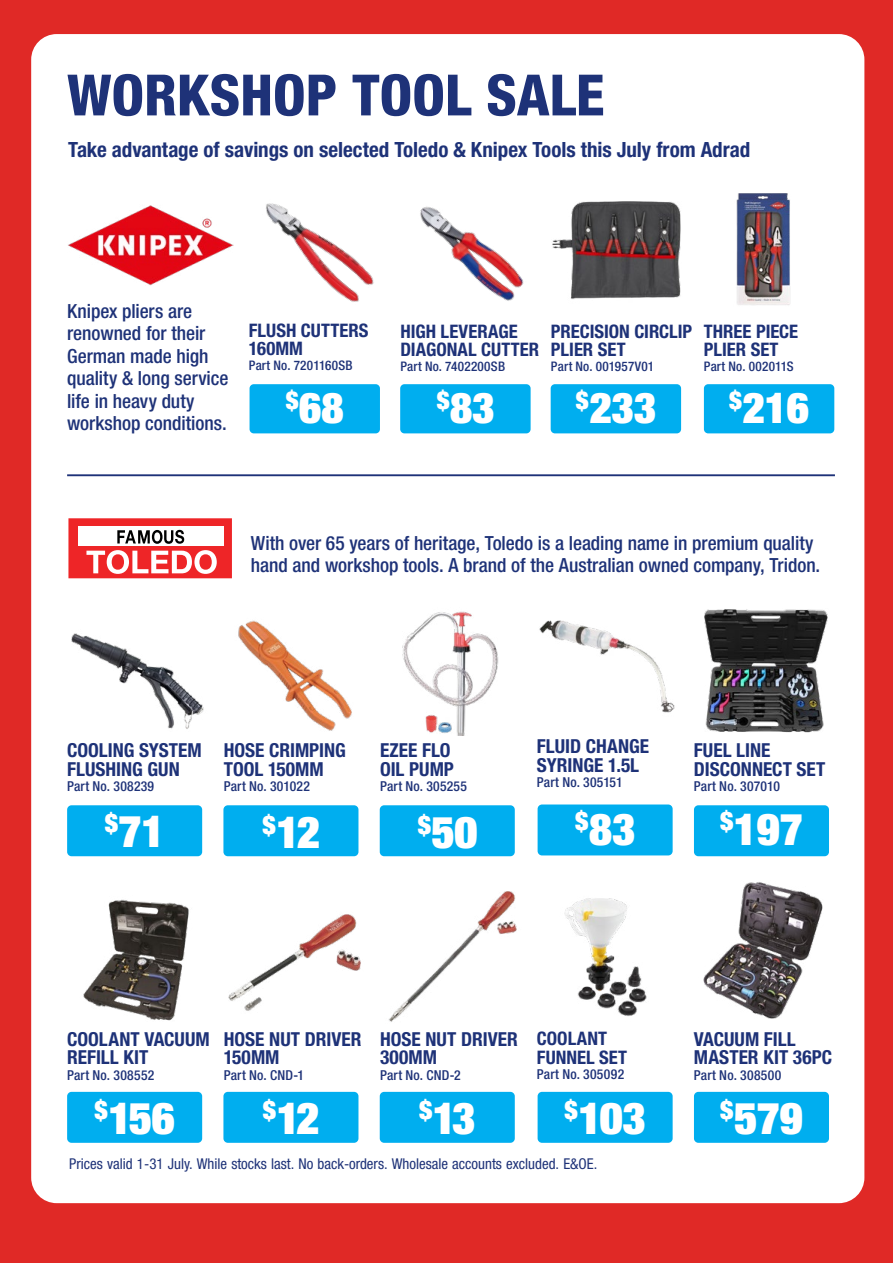
<style>
.page{position:relative;width:893px;height:1263px;background:#e02926}
.page>*{position:absolute;margin:0;border:0;box-sizing:border-box;transform-origin:0 0}
.t1{font:57px "Helvetica Neue LT 87 Hv Cn";color:#1e3278}
.t2{font:44.1px "Helvetica Neue LT 107 X Blk Cn";color:#fff}
.t3{font:42.6px "Helvetica Neue LT 107 X Blk Cn";color:#fff}
.t4{font:21px "Helvetica Neue LT 77 Bd Cn";color:#1e3278}
.t5{font:19.5px/22.5px "Helvetica Neue LT 67 Md Cn";letter-spacing:-.005em;color:#1e3278}
.t6{font:19.35px/18.6px "Helvetica Neue LT 77 Bd Cn";color:#1e3278}
.t7{font:18.6px/18px "Helvetica Neue LT 77 Bd Cn";color:#1e3278}
.t8{font:14.85px "Helvetica Neue LT 57 Cn";color:#1e3278}
.t9{font:13.65px "Helvetica Neue LT 67 Md Cn";letter-spacing:.015em;color:#1e3278}
.t10{font:13.2px "Helvetica Neue LT 67 Md Cn";letter-spacing:.015em;color:#1e3278}
</style>
<div class="page">
<div style="left:31px;top:34px;width:833px;height:1169px;background:#fff;border-radius:26px"></div>
<svg style="left:68px;top:518px;width:164px;height:61px"></svg>
<img style="left:68px;top:205px;width:156px;height:80px">
<div style="left:551px;top:384px;width:130px;height:49px;background:#00aeef;border-radius:4px"></div>
<div style="left:704px;top:384px;width:130px;height:49px;background:#00aeef;border-radius:4px"></div>
<img style="left:736px;top:193px;width:54px;height:112px">
<div style="left:400px;top:384px;width:131px;height:49px;background:#00aeef;border-radius:4px"></div>
<img style="left:420px;top:206px;width:104px;height:95px">
<img style="left:552px;top:201px;width:129px;height:98px">
<div style="left:250px;top:384px;width:130px;height:49px;background:#00aeef;border-radius:4px"></div>
<img style="left:224px;top:203px;width:150px;height:99px">
<div style="left:67px;top:805px;width:135px;height:51px;background:#00aeef;border-radius:4px"></div>
<div style="left:223px;top:805px;width:135px;height:51px;background:#00aeef;border-radius:4px"></div>
<div style="left:380px;top:805px;width:135px;height:51px;background:#00aeef;border-radius:4px"></div>
<div style="left:694px;top:805px;width:135px;height:51px;background:#00aeef;border-radius:4px"></div>
<img style="left:71px;top:633px;width:133px;height:96px">
<img style="left:238px;top:620px;width:114px;height:111px">
<img style="left:402px;top:611px;width:97px;height:125px">
<img style="left:704px;top:609px;width:124px;height:124px">
<div style="left:538px;top:804px;width:135px;height:51px;background:#00aeef;border-radius:4px"></div>
<img style="left:539px;top:620px;width:136px;height:93px">
<div style="left:67px;top:1092px;width:135px;height:51px;background:#00aeef;border-radius:4px"></div>
<div style="left:223px;top:1092px;width:135px;height:51px;background:#00aeef;border-radius:4px"></div>
<div style="left:380px;top:1092px;width:135px;height:51px;background:#00aeef;border-radius:4px"></div>
<div style="left:538px;top:1092px;width:135px;height:51px;background:#00aeef;border-radius:4px"></div>
<div style="left:694px;top:1092px;width:135px;height:51px;background:#00aeef;border-radius:4px"></div>
<img style="left:83px;top:899px;width:106px;height:122px">
<img style="left:228px;top:914px;width:133px;height:97px">
<img style="left:388px;top:891px;width:129px;height:131px">
<img style="left:564px;top:898px;width:83px;height:118px">
<img style="left:703px;top:882px;width:120px;height:137px">
<hr style="left:67px;top:474px;width:768px;height:2px;background:#1e3278">
<h1 class="t1" style="left:67px;top:60px;width:539px">WORKSHOP TOOL SALE</h1>
<p class="t4" style="left:68px;top:137px;width:683px">Take advantage of savings on selected Toledo &amp; Knipex Tools this July from Adrad</p>
<p class="t5" style="left:67px;top:299px;width:163px">Knipex pliers are renowned for their<br>German made high quality &amp; long service life in heavy duty workshop conditions.</p>
<p class="t7" style="left:249px;top:321px;width:121px">FLUSH CUTTERS<br>160MM</p>
<p class="t10" style="left:249px;top:357px;width:105px">Part No. 7201160SB</p>
<h3 class="t3" style="left:286px;top:381px;width:59px"><sup>$</sup>68</h3>
<p class="t7" style="left:400px;top:322px;width:140px">HIGH LEVERAGE<br>DIAGONAL CUTTER</p>
<p class="t10" style="left:400px;top:358px;width:106px">Part No. 7402200SB</p>
<h3 class="t3" style="left:437px;top:381px;width:59px"><sup>$</sup>83</h3>
<p class="t7" style="left:551px;top:322px;width:143px">PRECISION CIRCLIP<br>PLIER SET</p>
<p class="t10" style="left:551px;top:358px;width:105px">Part No. 001957V01</p>
<h3 class="t3" style="left:576px;top:381px;width:81px"><sup>$</sup>233</h3>
<p class="t7" style="left:704px;top:322px;width:96px">THREE PIECE<br>PLIER SET</p>
<p class="t10" style="left:704px;top:358px;width:91px">Part No. 002011S</p>
<h3 class="t3" style="left:729px;top:381px;width:81px"><sup>$</sup>216</h3>
<p class="t5" style="left:251px;top:531px;width:571px">With over 65 years of heritage, Toledo is a leading name in premium quality hand and workshop tools. A brand of the Australian owned company, Tridon.</p>
<p class="t6" style="left:67px;top:741px;width:136px">COOLING SYSTEM<br>FLUSHING GUN</p>
<p class="t9" style="left:67px;top:778px;width:89px">Part No. 308239</p>
<h2 class="t2" style="left:105px;top:803px;width:61px"><sup>$</sup>71</h2>
<h2 class="t2" style="left:263px;top:805px;width:59px"><sup>$</sup>12</h2>
<h2 class="t2" style="left:418px;top:805px;width:61px"><sup>$</sup>50</h2>
<p class="t6" style="left:224px;top:741px;width:124px">HOSE CRIMPING<br>TOOL 150MM</p>
<p class="t9" style="left:224px;top:778px;width:88px">Part No. 301022</p>
<p class="t6" style="left:380px;top:741px;width:75px">EZEE FLO<br>OIL PUMP</p>
<p class="t9" style="left:380px;top:778px;width:88px">Part No. 305255</p>
<p class="t6" style="left:537px;top:737px;width:114px">FLUID CHANGE<br>SYRINGE 1.5L</p>
<p class="t9" style="left:537px;top:774px;width:87px">Part No. 305151</p>
<h2 class="t2" style="left:575px;top:801px;width:61px"><sup>$</sup>83</h2>
<p class="t6" style="left:694px;top:741px;width:133px">FUEL LINE<br>DISCONNECT SET</p>
<p class="t9" style="left:694px;top:778px;width:87px">Part No. 307010</p>
<h2 class="t2" style="left:720px;top:801px;width:84px"><sup>$</sup>197</h2>
<p class="t7" style="left:537px;top:1029px;width:92px;line-height:18.6px">COOLANT<br>FUNNEL SET</p>
<p class="t9" style="left:537px;top:1066px;width:89px">Part No. 305092</p>
<p class="t6" style="left:67px;top:1029px;width:144px">COOLANT VACUUM<br>REFILL KIT</p>
<p class="t9" style="left:67px;top:1067px;width:89px">Part No. 308552</p>
<h2 class="t2" style="left:95px;top:1090px;width:82px"><sup>$</sup>156</h2>
<h2 class="t2" style="left:263px;top:1090px;width:58px"><sup>$</sup>12</h2>
<h2 class="t2" style="left:419px;top:1090px;width:58px"><sup>$</sup>13</h2>
<h2 class="t2" style="left:565px;top:1090px;width:82px"><sup>$</sup>103</h2>
<h2 class="t2" style="left:720px;top:1090px;width:84px"><sup>$</sup>579</h2>
<p class="t6" style="left:224px;top:1029px;width:139px">HOSE NUT DRIVER<br>150MM</p>
<p class="t9" style="left:224px;top:1067px;width:82px">Part No. CND-1</p>
<p class="t6" style="left:380px;top:1029px;width:139px">HOSE NUT DRIVER<br>300MM</p>
<p class="t9" style="left:380px;top:1067px;width:82px">Part No. CND-2</p>
<p class="t6" style="left:694px;top:1029px;width:140px">VACUUM FILL<br>MASTER KIT 36PC</p>
<p class="t9" style="left:694px;top:1067px;width:89px">Part No. 308500</p>
<p class="t8" style="left:69px;top:1155px;width:529px">Prices valid 1-31 July. While stocks last. No back-orders. Wholesale accounts excluded. E&amp;OE.</p>
</div>
